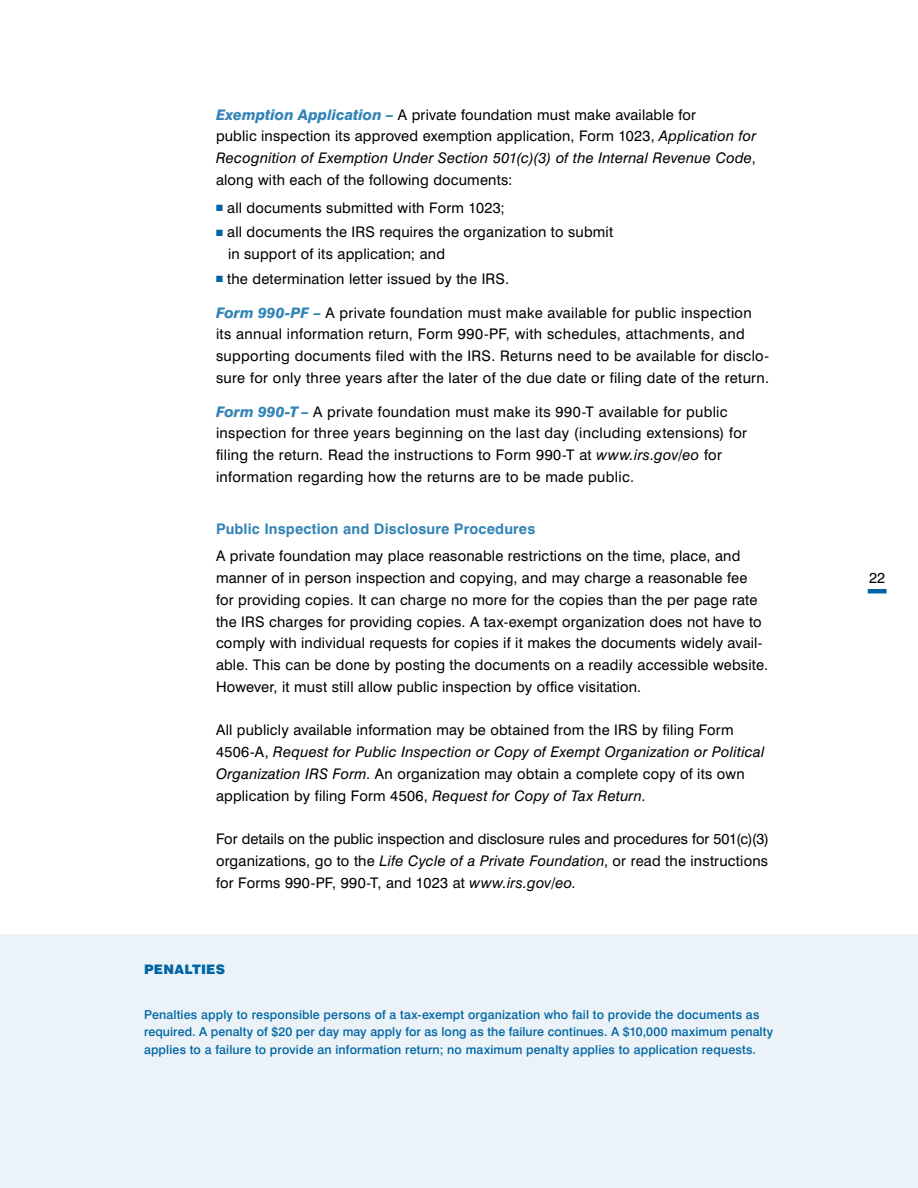
<style>
.page{position:relative;width:918px;height:1188px;background:#fff}
.page>*{position:absolute;margin:0;border:0;box-sizing:border-box;transform-origin:0 0}
.reg_text{font:14.7px/21.8px "Swiss 721 BT";letter-spacing:.015em;color:#000}
.bulleted_text{font:14.7px/21.8px "Swiss 721 BT";letter-spacing:.015em;color:#000}
.subhead_2{font:700 14.7px "Swiss 721 BT";letter-spacing:.01em;color:#3384b7}
.sidebar_head{font:900 13.2px "Swiss 721 BT";letter-spacing:.025em;color:#0065a4}
.sidebar_text{font:500 12.3px/17.7px "Swiss 721 BT";letter-spacing:.01em;color:#0065a4}
.s1{font-weight:800;font-style:italic;color:#3384b7}
.s2{font-style:italic}
.s3{color:#0065a4}
.s4{font-weight:800;font-size:15.75px;color:#fff}
.s5{font-weight:400;font-size:7.8px;color:#ebf3f8}
</style>
<div class="page">
<hr style="left:868px;top:589px;width:19px;height:4px;background:#0065a4">
<div style="left:0;top:934px;width:918px;height:254px;background:#ebf3f8"></div>
<p class="reg_text" style="left:216px;top:103px;width:542px"><span class="s1">Exemption Application –</span> A private foundation must make available for<br>public inspection its approved exemption application, Form 1023, <span class="s2">Application for Recognition of Exemption Under Section 501(c)(3) of the Internal Revenue Code</span>, along with each of the following documents:</p>
<p class="bulleted_text" style="left:216px;top:196px;width:290px"><span class="s3">■</span> all documents submitted with Form 1023;</p>
<p class="bulleted_text" style="left:228px;top:221px;width:387px;text-indent:-12px"><span class="s3">■</span> all documents the IRS requires the organization to submit in support of its application; and<span class="s4">,</span></p>
<p class="bulleted_text" style="left:216px;top:268px;width:295px"><span class="s3">■</span> the determination letter issued by the IRS.</p>
<p class="reg_text" style="left:216px;top:301px;width:555px"><span class="s1">Form 990-PF –</span> A private foundation must make available for public inspection its annual information return, Form 990-PF, with schedules, attachments, and supporting documents filed with the IRS. Returns need to be available for disclo&shy;sure for only three years after the later of the due date or filing date of the return.</p>
<p class="reg_text" style="left:216px;top:400px;width:533px"><span class="s1">Form 990-T –</span> A private foundation must make its 990-T available for public inspection for three years beginning on the last day (including extensions) for filing the return. Read the instructions to Form 990-T at <span class="s2">www.irs.gov/eo</span> for information regarding how the returns are to be made public.</p>
<p class="subhead_2" style="left:216px;top:519px;width:321px">Public Inspection and Disclosure Procedures</p>
<p class="reg_text" style="left:216px;top:545px;width:554px">A private foundation may place reasonable restrictions on the time, place, and manner of in person inspection and copying, and may charge a reasonable fee for providing copies. It can charge no more for the copies than the per page rate the IRS charges for providing copies. A tax-exempt organization does not have to comply with individual requests for copies if it makes the documents widely avail&shy;able. This can be done by posting the documents on a readily accessible website.<br>However, it must still allow public inspection by office visitation.</p>
<p class="reg_text" style="left:216px;top:719px;width:550px">All publicly available information may be obtained from the IRS by filing Form 4506-A, <span class="s2">Request for Public Inspection or Copy of Exempt Organization or Political Organization IRS Form</span>. An organization may obtain a complete copy of its own application by filing Form 4506, <span class="s2">Request for Copy of Tax Return</span>.</p>
<p class="reg_text" style="left:216px;top:828px;width:555px;text-align:justify">For details on the public inspection and disclosure rules and procedures for 501(c)(3) organizations, go to the <span class="s2">Life Cycle of a Private Foundation</span>, or read the instructions for Forms 990-PF, 990-T, and 1023 at <span class="s2">www.irs.gov/eo</span>.</p>
<p class="sidebar_head" style="left:144px;top:961px;width:85px">PENALTIES<span class="s5">,</span></p>
<p class="sidebar_text" style="left:144px;top:1005px;width:631px">Penalties apply to responsible persons of a tax-exempt organization who fail to provide the documents as required. A penalty of $20 per day may apply for as long as the failure continues. A $10,000 maximum penalty applies to a failure to provide an information return; no maximum penalty applies to application requests.</p>
<p class="reg_text" style="left:869px;top:567px;width:18px">22</p>
</div>
